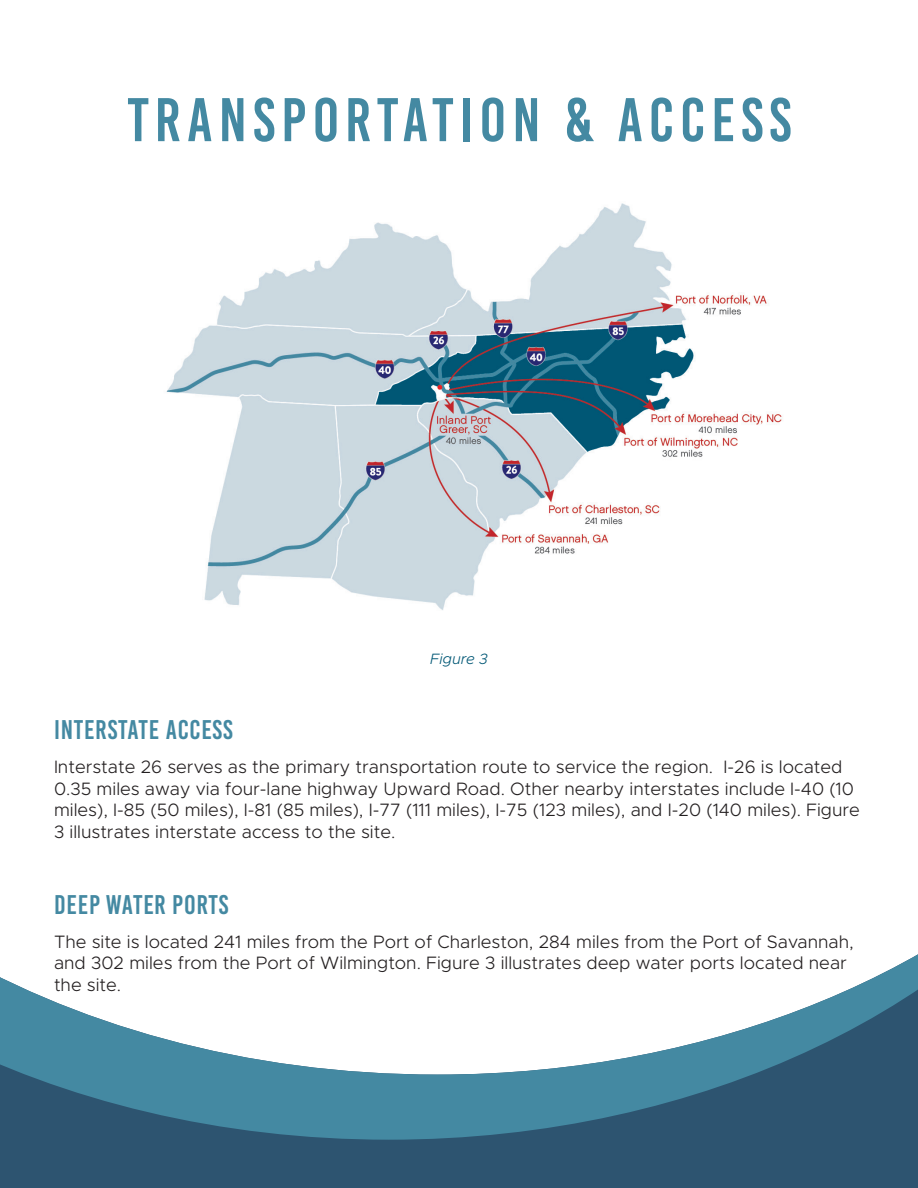
<style>
.page{position:relative;width:918px;height:1188px;background:#fff}
.page>*{position:absolute;margin:0;border:0;box-sizing:border-box;transform-origin:0 0}
.t1{font:61.5px "Bebas Kai";letter-spacing:.1em;color:#4489a2}
.t2{font:27px "Bebas Kai";letter-spacing:.03em;color:#4489a2}
.t3{font:300 18px/21.6px "Metropolis";color:#231f20}
.t4{font:italic 300 15px "Metropolis";letter-spacing:.005em;color:#005775}
</style>
<div class="page">
<div style="left:0;top:1140px;width:918px;height:48px;background:#2d5470"></div>
<svg style="left:0;top:954px;width:918px;height:186px"></svg>
<img style="left:166px;top:203px;width:616px;height:407px">
<p class="t1" style="left:127px;top:87px;width:665px">TRANSPORTATION &amp; ACCESS</p>
<p class="t4" style="left:430px;top:649px;width:59px">Figure 3</p>
<p class="t2" style="left:54px;top:715px;width:180px">INTERSTATE ACCESS</p>
<p class="t3" style="left:54px;top:756px;width:807px">Interstate 26 serves as the primary transportation route to service the region. I-26 is located 0.35 miles away via four-lane highway Upward Road. Other nearby interstates include I-40 (10 miles), I-85 (50 miles), I-81 (85 miles), I-77 (111 miles), I-75 (123 miles), and I-20 (140 miles). Figure 3 illustrates interstate access to the site.</p>
<p class="t2" style="left:54px;top:890px;width:176px">DEEP WATER PORTS</p>
<p class="t3" style="left:54px;top:931px;width:801px">The site is located 241 miles from the Port of Charleston, 284 miles from the Port of Savannah, and 302 miles from the Port of Wilmington. Figure 3 illustrates deep water ports located near the site.</p>
</div>
